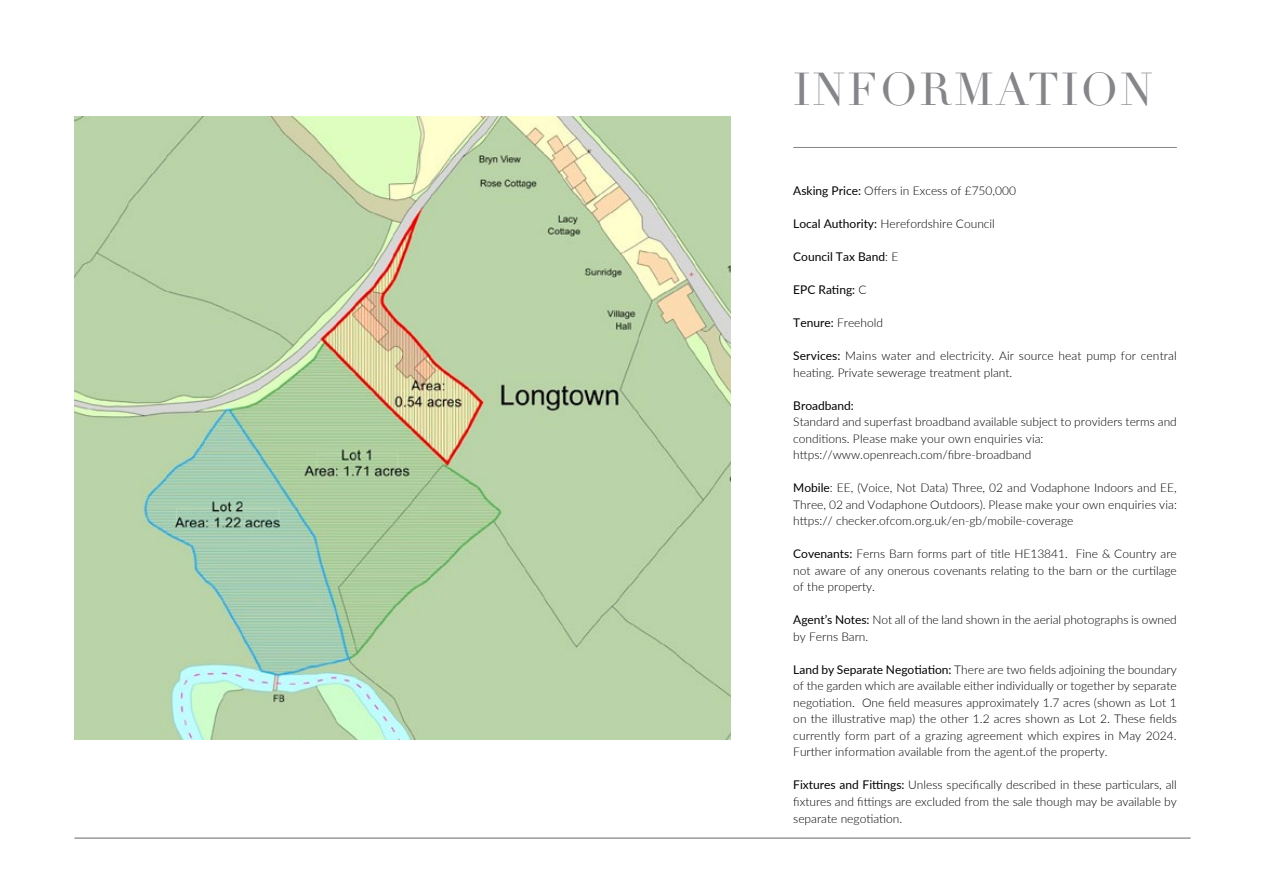
<style>
.page{position:relative;width:1263px;height:893px;background:#fff}
.page>*{position:absolute;margin:0;border:0;box-sizing:border-box;transform-origin:0 0}
.t1{font:45px "Didot";letter-spacing:.05em;color:#858689}
.t2{font:300 12px/16.5px "Lato";color:#000;text-align:justify}
.t3{font:12px "Lato";color:#000}
.s1{font-weight:400}
.s2{font-weight:300}
</style>
<div class="page">
<hr style="left:74px;top:838px;width:1117px;height:1px;background:#000">
<hr style="left:793px;top:147px;width:384px;height:1px;background:#858689">
<img style="left:74px;top:117px;width:656px;height:623px">
<h1 class="t1" style="left:793px;top:62px;width:361px">INFORMATION</h1>
<p class="t2" style="left:793px;top:182px;width:224px"><span class="s1">Asking Price:</span> Offers in Excess of £750,000</p>
<p class="t2" style="left:793px;top:215px;width:203px"><span class="s1">Local Authority:</span> Herefordshire Council</p>
<p class="t3" style="left:793px;top:248px;width:107px">Council Tax Band<span class="s2">: E</span></p>
<p class="t3" style="left:793px;top:281px;width:75px">EPC Rating: <span class="s2">C</span></p>
<p class="t2" style="left:793px;top:314px;width:91px"><span class="s1">Tenure:</span> Freehold</p>
<p class="t2" style="left:793px;top:347px;width:385px"><span class="s1">Services:</span> Mains water and electricity. Air source heat pump for central heating. Private sewerage treatment plant.</p>
<p class="t3" style="left:793px;top:397px;width:62px">Broadband:</p>
<p class="t2" style="left:793px;top:413px;width:385px;text-align:left">Standard and superfast broadband available subject to providers terms and conditions. Please make your own enquiries via: https://www.openreach.com/fibre-broadband</p>
<p class="t2" style="left:793px;top:479px;width:385px"><span class="s1">Mobile</span>: EE, (Voice, Not Data) Three, 02 and Vodaphone Indoors and EE, Three, 02 and Vodaphone Outdoors). Please make your own enquiries via: https:// checker.ofcom.org.uk/en-gb/mobile-coverage</p>
<p class="t2" style="left:793px;top:545px;width:385px"><span class="s1">Covenants:</span> Ferns Barn forms part of title HE13841. Fine &amp; Country are not aware of any onerous covenants relating to the barn or the curtilage of the property.</p>
<p class="t2" style="left:793px;top:611px;width:385px"><span class="s1">Agent’s Notes:</span> Not all of the land shown in the aerial photographs is owned by Ferns Barn.</p>
<p class="t2" style="left:793px;top:661px;width:385px"><span class="s1">Land by Separate Negotiation:</span> There are two fields adjoining the boundary of the garden which are available either individually or together by separate negotiation. One field measures approximately 1.7 acres (shown as Lot 1 on the illustrative map) the other 1.2 acres shown as Lot 2. These fields currently form part of a grazing agreement which expires in May 2024.<br>Further information available from the agent.of the property.</p>
<p class="t2" style="left:793px;top:776px;width:385px"><span class="s1">Fixtures and Fittings:</span> Unless specifically described in these particulars, all fixtures and fittings are excluded from the sale though may be available by separate negotiation.</p>
</div>
